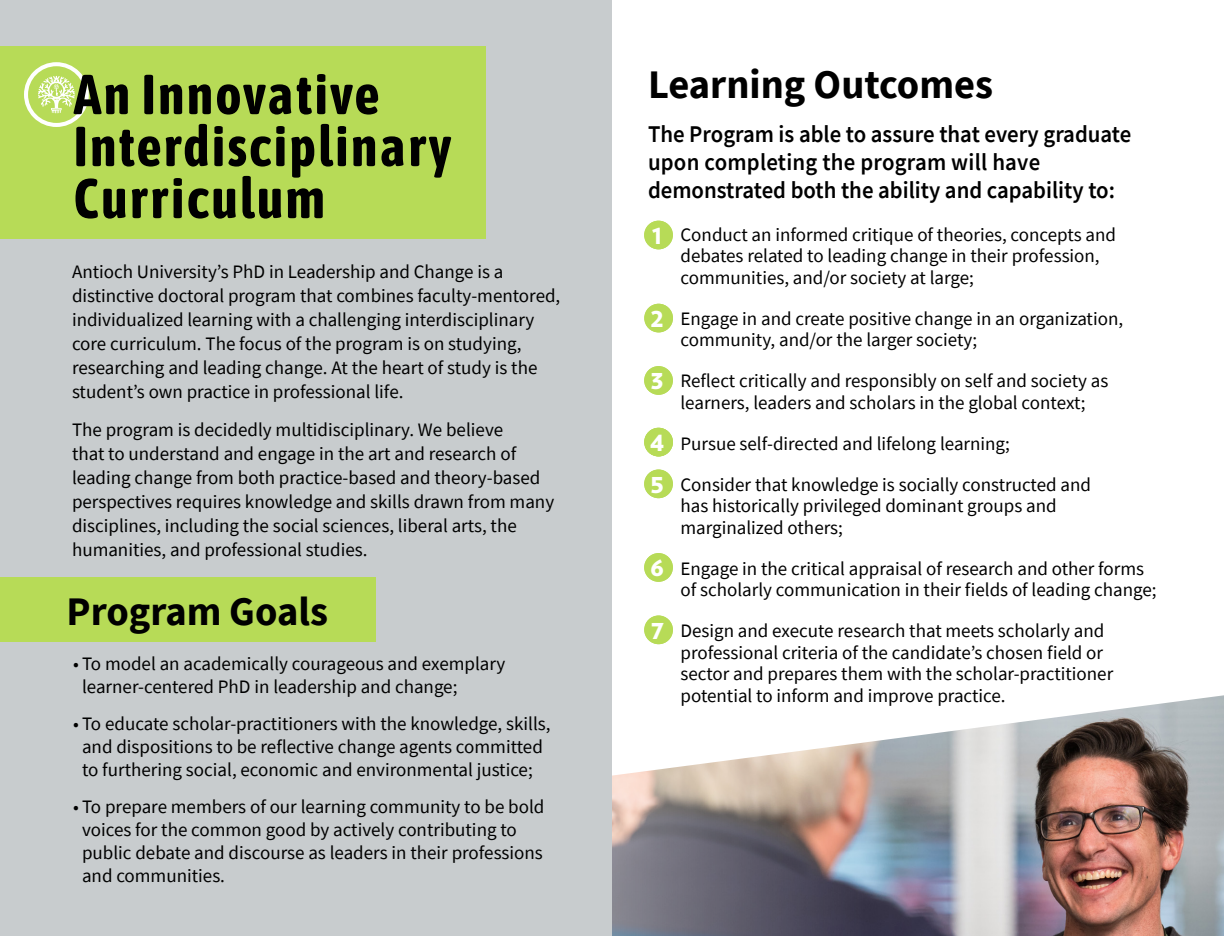
<style>
.page{position:relative;width:1224px;height:936px;background:#fff}
.page>*{position:absolute;margin:0;border:0;box-sizing:border-box;transform-origin:0 0}
.t1{font:700 56px/52px "Asap Condensed";letter-spacing:.03em;color:#000}
.t2{font:700 40.4px "Source Sans Pro";color:#000}
.t3{font:600 24px/28px "Source Sans Pro";color:#000;scale:.95 1}
.t4{font:900 21.8px/41.8px "Verlag";color:#fff}
.t5{font:19px/21.6px "Source Sans Pro";color:#000}
</style>
<div class="page">
<div style="left:644px;top:470px;width:29px;height:28px;background:#d5e9a0;border-radius:50%"></div>
<img style="left:612px;top:695px;width:612px;height:241px">
<div style="left:0;top:0;width:612px;height:936px;background:#c8ccce"></div>
<div style="left:0;top:577px;width:376px;height:65px;background:#b7db57"></div>
<div style="left:0;top:46px;width:486px;height:193px;background:#b7db57"></div>
<svg style="left:24px;top:62px;width:65px;height:65px"></svg>
<div style="left:644px;top:304px;width:29px;height:29px;background:#b7db57;border-radius:50%"></div>
<div style="left:644px;top:366px;width:29px;height:29px;background:#b7db57;border-radius:50%"></div>
<div style="left:644px;top:428px;width:29px;height:28px;background:#b7db57;border-radius:50%"></div>
<div style="left:644px;top:469px;width:29px;height:29px;background:#b7db57;border-radius:50%"></div>
<div style="left:644px;top:553px;width:29px;height:29px;background:#b7db57;border-radius:50%"></div>
<div style="left:644px;top:615px;width:29px;height:29px;background:#b7db57;border-radius:50%"></div>
<div style="left:644px;top:221px;width:29px;height:28px;background:#b7db57;border-radius:50%"></div>
<p class="t1" style="left:73px;top:65px;width:379px">An Innovative<br>Interdisciplinary<br>Curriculum</p>
<p class="t2" style="left:648px;top:58px;width:347px">Learning Outcomes</p>
<p class="t3" style="left:648px;top:120px;width:510px">The Program is able to assure that every graduate upon completing the program will have demonstrated both the ability and capability to:</p>
<p class="t5" style="left:72px;top:260px;width:490px;line-height:24px">Antioch University’s PhD in Leadership and Change is a distinctive doctoral program that combines faculty-mentored, individualized learning with a challenging interdisciplinary core curriculum. The focus of the program is on studying, researching and leading change. At the heart of study is the student’s own practice in professional life.</p>
<p class="t5" style="left:72px;top:418px;width:484px;line-height:24px">The program is decidedly multidisciplinary. We believe<br>that to understand and engage in the art and research of leading change from both practice-based and theory-based perspectives requires knowledge and skills drawn from many disciplines, including the social sciences, liberal arts, the humanities, and professional studies.</p>
<p class="t2" style="left:67px;top:584px;width:263px">Program Goals</p>
<p class="t5" style="left:82px;top:652px;width:425px;line-height:23px;text-indent:-9px">• To model an academically courageous and exemplary learner-centered PhD in leadership and change;</p>
<p class="t5" style="left:73px;top:712px;width:479px;line-height:23px;text-align:center">• To educate scholar-practitioners with the knowledge, skills, and dispositions to be reflective change agents committed to furthering social, economic and environmental justice;</p>
<p class="t5" style="left:82px;top:795px;width:464px;line-height:23px;text-indent:-9px">• To prepare members of our learning community to be bold voices for the common good by actively contributing to public debate and discourse as leaders in their professions and communities.</p>
<p class="t4" style="left:652px;top:214px;width:12px">1</p>
<p class="t4" style="left:651px;top:297px;width:15px">2</p>
<p class="t4" style="left:651px;top:359px;width:15px">3</p>
<p class="t4" style="left:650px;top:421px;width:16px">4<br>5</p>
<p class="t4" style="left:650px;top:546px;width:16px">6</p>
<p class="t4" style="left:651px;top:609px;width:15px">7</p>
<p class="t5" style="left:680px;top:223px;width:437px">Conduct an informed critique of theories, concepts and debates related to leading change in their profession, communities, and/or society at large;</p>
<p class="t5" style="left:680px;top:307px;width:444px">Engage in and create positive change in an organization, community, and/or the larger society;</p>
<p class="t5" style="left:680px;top:370px;width:429px">Reflect critically and responsibly on self and society as learners, leaders and scholars in the global context;</p>
<p class="t5" style="left:680px;top:432px;width:331px">Pursue self-directed and lifelong learning;</p>
<p class="t5" style="left:680px;top:473px;width:412px">Consider that knowledge is socially constructed and has historically privileged dominant groups and marginalized others;</p>
<p class="t5" style="left:680px;top:557px;width:478px">Engage in the critical appraisal of research and other forms of scholarly communication in their fields of leading change;</p>
<p class="t5" style="left:680px;top:620px;width:434px">Design and execute research that meets scholarly and professional criteria of the candidate’s chosen field or sector and prepares them with the scholar-practitioner potential to inform and improve practice.</p>
</div>
